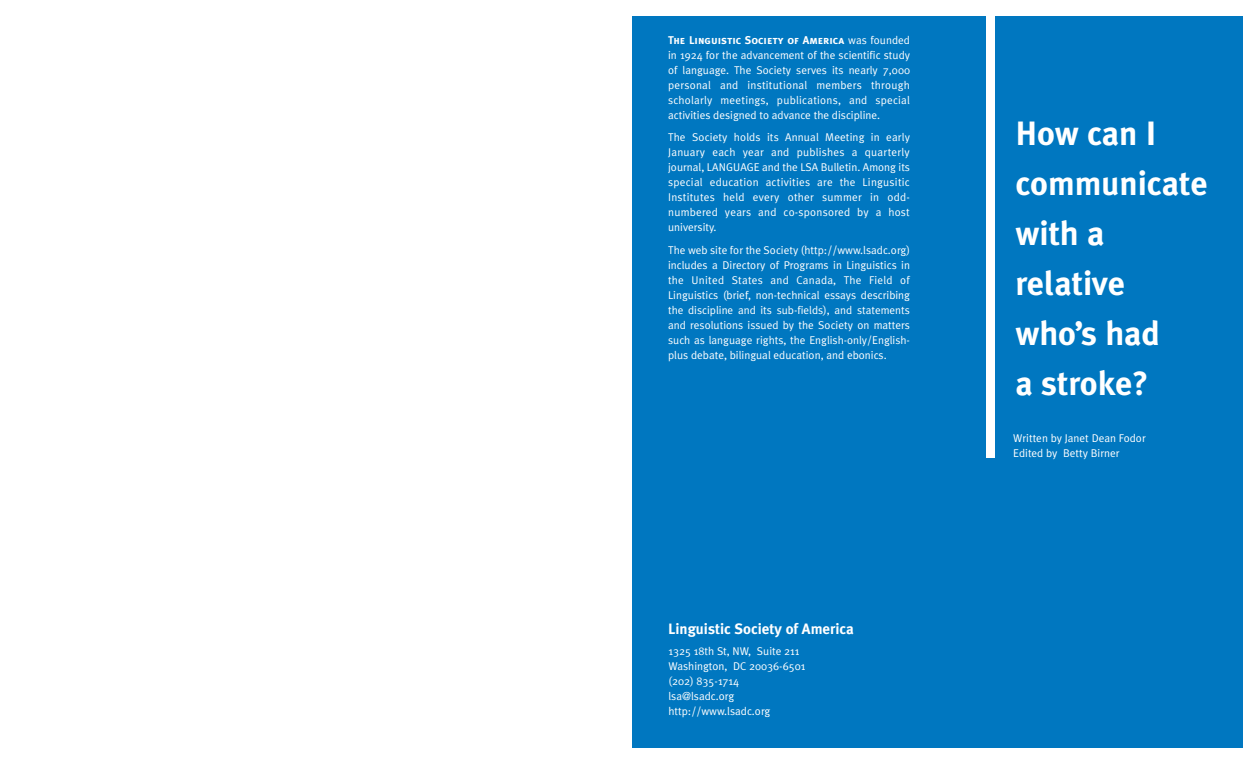
<style>
.page{position:relative;width:1260px;height:765px;background:#fff}
.page>*{position:absolute;margin:0;border:0;box-sizing:border-box;transform-origin:0 0}
.t1{font:700 33.75px/50px "Meta Plus";color:#fff}
.t2{font:700 15px "Meta Plus";color:#fff}
.t3{font:11.25px/15px "Meta Plus Normal";color:#fff;text-align:justify}
.t4{font:11.25px "Meta Plus Bold Caps";color:#fff}
.s1{font-family:"Meta Plus Normal"}
</style>
<div class="page">
<div style="left:632px;top:17px;width:611px;height:731px;background:#0077c0"></div>
<div style="left:986px;top:0;width:8px;height:458px;background:#fff"></div>
<p class="t4" style="left:668px;top:33px;width:243px">The Linguistic Society of America <span class="s1">was founded</span></p>
<p class="t3" style="left:668px;top:47px;width:243px">in 1924 for the advancement of the scientific study of language. The Society serves its nearly 7,000 personal and institutional members through scholarly meetings, publications, and special activities designed to advance the discipline.</p>
<p class="t3" style="left:668px;top:130px;width:243px">The Society holds its Annual Meeting in early January each year and publishes a quarterly journal, LANGUAGE and the LSA Bulletin. Among its special education activities are the Lingusitic Institutes held every other summer in odd&shy;numbered years and co-sponsored by a host university.</p>
<p class="t3" style="left:668px;top:242px;width:243px">The web site for the Society (http://www.lsadc.org) includes a Directory of Programs in Linguistics in the United States and Canada, The Field of Linguistics (brief, non-technical essays describing the discipline and its sub-fields), and statements and resolutions issued by the Society on matters such as language rights, the English-only/English&shy;plus debate, bilingual education, and ebonics.</p>
<h2 class="t2" style="left:668px;top:620px;width:187px">Linguistic Society of America</h2>
<p class="t3" style="left:669px;top:643px;width:138px;text-align:left">1325 18th St, NW, Suite 211<br>Washington, DC 20036-6501 (202) 835-1714 lsa@lsadc.org http://www.lsadc.org</p>
<h1 class="t1" style="left:1015px;top:108px;width:194px">How can I communicate with a relative who’s had<br>a stroke?</h1>
<p class="t3" style="left:1013px;top:430px;width:134px">Written by Janet Dean Fodor<br>Edited by Betty Birner</p>
</div>
